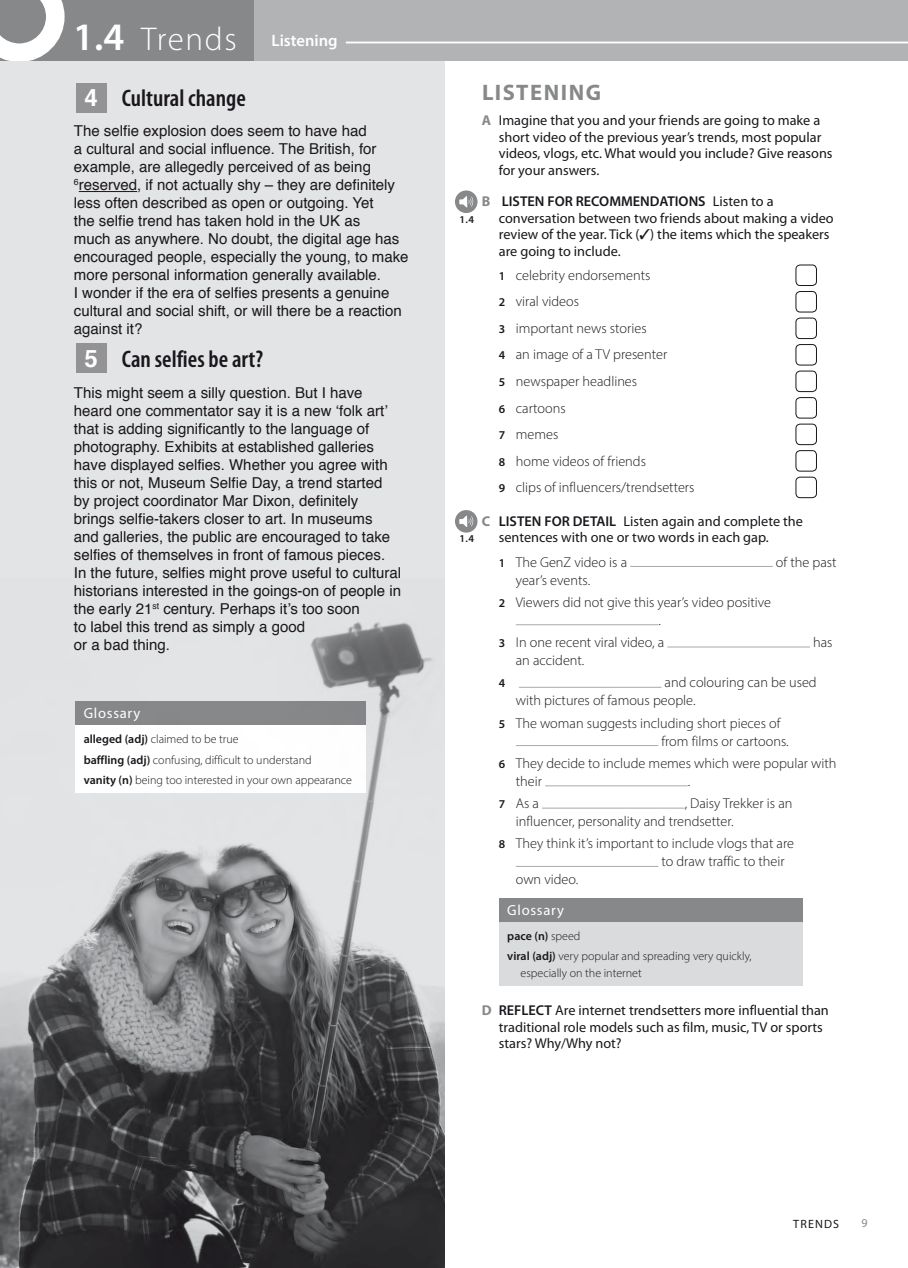
<style>
.page{position:relative;width:908px;height:1268px;background:#fff}
.page>*{position:absolute;margin:0;border:0;box-sizing:border-box;transform-origin:0 0}
.t1{font:600 condensed 24px "Myriad Pro";color:#1a171c}
.t2{font:700 22.5px "Myriad Pro";letter-spacing:.065em;color:#87888a}
.t3{font:600 16.5px "Myriad Pro";color:#fff}
.t4{font:15px/18px "Helvetica";color:#1a171c}
.t5{font:14.7px "Myriad Pro";letter-spacing:.05em;color:#fff}
.t6{font:300 14.25px/26.5px "Myriad Pro";color:#1a171c}
.t7{font:14.25px/16.5px "Myriad Pro";color:#1a171c}
.t8{font:300 12px/20.4px "Myriad Pro";color:#1a171c}
.t9{font:12px "Myriad Pro";letter-spacing:.095em;color:#1a171c}
.t10{font:600 12px "Myriad Pro";color:#1a171c}
.t11{font:12px "Myriad Pro";color:#87888a}
.t12{font:600 10.5px "Myriad Pro";color:#1a171c}
.s1{font-size:39px}
.s2{font-weight:300;font-size:33px}
.s3{font-family:"Helvetica";font-weight:700;font-stretch:normal;color:#fff}
.s4{font-weight:600}
.s5{font-weight:700;color:#87888a}
.s6{font-weight:600;font-size:12px}
</style>
<div class="page">
<div style="left:0;top:57px;width:444px;height:1210px;background:#e3e4e5"></div>
<div style="left:0;top:0;width:254px;height:61px;background:#87888a"></div>
<div style="left:254px;top:0;width:653px;height:61px;background:#b2b3b5"></div>
<hr style="left:346px;top:42px;width:561px;height:1px;background:#fff">
<div style="left:795px;top:264px;width:21px;height:22px;border:1px solid #1a171c;border-radius:4px"></div>
<div style="left:795px;top:291px;width:21px;height:21px;border:1px solid #1a171c;border-radius:4px"></div>
<div style="left:795px;top:317px;width:21px;height:22px;border:1px solid #1a171c;border-radius:4px"></div>
<div style="left:795px;top:344px;width:21px;height:21px;border:1px solid #1a171c;border-radius:4px"></div>
<div style="left:795px;top:370px;width:21px;height:22px;border:1px solid #1a171c;border-radius:4px"></div>
<div style="left:795px;top:397px;width:21px;height:21px;border:1px solid #1a171c;border-radius:4px"></div>
<div style="left:795px;top:424px;width:21px;height:21px;border:1px solid #1a171c;border-radius:4px"></div>
<div style="left:795px;top:450px;width:21px;height:21px;border:1px solid #1a171c;border-radius:4px"></div>
<div style="left:795px;top:477px;width:21px;height:21px;border:1px solid #1a171c;border-radius:4px"></div>
<hr style="left:630px;top:566px;width:142px;height:1px;background:#a7a9ab">
<hr style="left:515px;top:624px;width:143px;height:1px;background:#a7a9ab">
<hr style="left:667px;top:646px;width:142px;height:1px;background:#a7a9ab">
<hr style="left:518px;top:687px;width:143px;height:1px;background:#a7a9ab">
<hr style="left:515px;top:745px;width:143px;height:1px;background:#a7a9ab">
<hr style="left:545px;top:785px;width:142px;height:1px;background:#a7a9ab">
<hr style="left:542px;top:807px;width:142px;height:1px;background:#a7a9ab">
<hr style="left:515px;top:866px;width:143px;height:1px;background:#a7a9ab">
<div style="left:498px;top:898px;width:304px;height:86px;background:#dadbdc"></div>
<div style="left:498px;top:898px;width:304px;height:23px;background:#87888a"></div>
<div style="left:455px;top:190px;width:22px;height:23px;background:#87888a;border-radius:50%"></div>
<svg style="left:459px;top:196px;width:14px;height:11px"></svg>
<div style="left:455px;top:510px;width:22px;height:22px;background:#87888a;border-radius:50%"></div>
<svg style="left:459px;top:515px;width:14px;height:12px"></svg>
<div style="left:76px;top:83px;width:31px;height:29px;background:#939295"></div>
<div style="left:76px;top:344px;width:31px;height:29px;background:#939295"></div>
<hr style="left:79px;top:191px;width:58px;height:1px;background:#1a171c">
<img style="left:0;top:622px;width:444px;height:645px">
<svg style="left:0;top:0;width:65px;height:61px"></svg>
<p class="t3" style="left:73px;top:30px;width:266px"><span class="s1">1.4</span> <span class="s2">Trends</span> Listening</p>
<h1 class="t1" style="left:84px;top:84px;width:163px"><span class="s3">4</span> Cultural change</h1>
<p class="t4" style="left:74px;top:122px;width:336px">The selfie explosion does seem to have had<br>a cultural and social influence. The British, for example, are allegedly perceived of as being <sup>6</sup>reserved, if not actually shy – they are definitely less often described as open or outgoing. Yet<br>the selfie trend has taken hold in the UK as<br>much as anywhere. No doubt, the digital age has encouraged people, especially the young, to make more personal information generally available.<br>I wonder if the era of selfies presents a genuine cultural and social shift, or will there be a reaction against it?</p>
<h1 class="t1" style="left:84px;top:345px;width:180px"><span class="s3">5</span> Can selfies be art?</h1>
<p class="t4" style="left:74px;top:384px;width:328px">This might seem a silly question. But I have heard one commentator say it is a new ‘folk art’ that is adding significantly to the language of photography. Exhibits at established galleries have displayed selfies. Whether you agree with this or not, Museum Selfie Day, a trend started by project coordinator Mar Dixon, definitely brings selfie-takers closer to art. In museums and galleries, the public are encouraged to take selfies of themselves in front of famous pieces.<br>In the future, selfies might prove useful to cultural historians interested in the goings-on of people in the early 21<sup>st</sup> century. Perhaps it’s too soon<br>to label this trend as simply a good<br>or a bad thing.</p>
<p class="t5" style="left:84px;top:705px;width:58px">Glossary</p>
<p class="t8" style="left:84px;top:728px;width:270px"><span class="s4">alleged (adj)</span> claimed to be true<br><span class="s4">baffling (adj)</span> confusing, difficult to understand<br><span class="s4">vanity (n)</span> being too interested in your own appearance</p>
<p class="t12" style="left:459px;top:212px;width:16px">1.4</p>
<p class="t12" style="left:459px;top:532px;width:16px">1.4</p>
<h2 class="t2" style="left:482px;top:78px;width:121px">LISTENING</h2>
<p class="t7" style="left:498px;top:112px;width:335px;text-indent:-17px"><span class="s5">A</span> Imagine that you and your friends are going to make a short video of the previous year’s trends, most popular videos, vlogs, etc. What would you include? Give reasons for your answers.</p>
<p class="t7" style="left:498px;top:193px;width:336px;text-indent:-17px"><span class="s5">B</span> <span class="s4">LISTEN FOR RECOMMENDATIONS</span> Listen to a conversation between two friends about making a video review of the year. Tick (✓) the items which the speakers are going to include.</p>
<p class="t6" style="left:498px;top:262px;width:197px"><span class="s6">1</span> celebrity endorsements<br><span class="s6">2</span> viral videos<br><span class="s6">3</span> important news stories<br><span class="s6">4</span> an image of a TV presenter<br><span class="s6">5</span> newspaper headlines<br><span class="s6">6</span> cartoons<br><span class="s6">7</span> memes<br><span class="s6">8</span> home videos of friends<br><span class="s6">9</span> clips of influencers/trendsetters</p>
<p class="t7" style="left:498px;top:513px;width:305px;text-indent:-17px"><span class="s5">C</span> <span class="s4">LISTEN FOR DETAIL</span> Listen again and complete the sentences with one or two words in each gap.</p>
<p class="t6" style="left:498px;top:548px;width:130px"><span class="s6">1</span> The GenZ video is a</p>
<p class="t6" style="left:775px;top:548px;width:62px">of the past</p>
<p class="t6" style="left:498px;top:568px;width:274px;line-height:22.2px;text-indent:17px">year’s events.<br><span class="s6">2</span> Viewers did not give this year’s video positive</p>
<p class="t6" style="left:498px;top:608px;width:167px;line-height:22.2px;text-align:right">.<br><span class="s6">3</span> In one recent viral video, a</p>
<p class="t6" style="left:812px;top:629px;width:21px">has</p>
<p class="t6" style="left:515px;top:647px;width:70px">an accident.</p>
<p class="t10" style="left:498px;top:675px;width:8px">4</p>
<p class="t6" style="left:515px;top:673px;width:302px;line-height:18px;text-indent:149px">and colouring can be used with pictures of famous people.</p>
<p class="t6" style="left:661px;top:713px;width:129px;line-height:18px;text-indent:-163px"><span class="s6">5</span> The woman suggests including short pieces of from films or cartoons.</p>
<p class="t6" style="left:515px;top:754px;width:322px;line-height:18px;text-indent:-17px"><span class="s6">6</span> They decide to include memes which were popular with their</p>
<p class="t6" style="left:687px;top:767px;width:4px">.</p>
<p class="t6" style="left:498px;top:790px;width:42px"><span class="s6">7</span> As a</p>
<p class="t6" style="left:515px;top:794px;width:278px;line-height:18px;text-indent:169px">, Daisy Trekker is an influencer, personality and trendsetter.</p>
<p class="t6" style="left:498px;top:830px;width:296px"><span class="s6">8</span> They think it’s important to include vlogs that are</p>
<p class="t6" style="left:661px;top:848px;width:124px">to draw traffic to their</p>
<p class="t6" style="left:515px;top:866px;width:64px">own video.</p>
<p class="t5" style="left:507px;top:902px;width:58px">Glossary</p>
<p class="t8" style="left:507px;top:925px;width:246px"><span class="s4">pace (n)</span> speed<br><span class="s4">viral (adj)</span> very popular and spreading very quickly,</p>
<p class="t8" style="left:520px;top:962px;width:123px">especially on the internet</p>
<p class="t7" style="left:498px;top:1002px;width:331px;text-indent:-17px"><span class="s5">D</span> <span class="s4">REFLECT</span> Are internet trendsetters more influential than traditional role models such as film, music, TV or sports stars? Why/Why not?</p>
<p class="t9" style="left:793px;top:1216px;width:47px">TRENDS</p>
<p class="t11" style="left:861px;top:1216px;width:8px">9</p>
</div>
